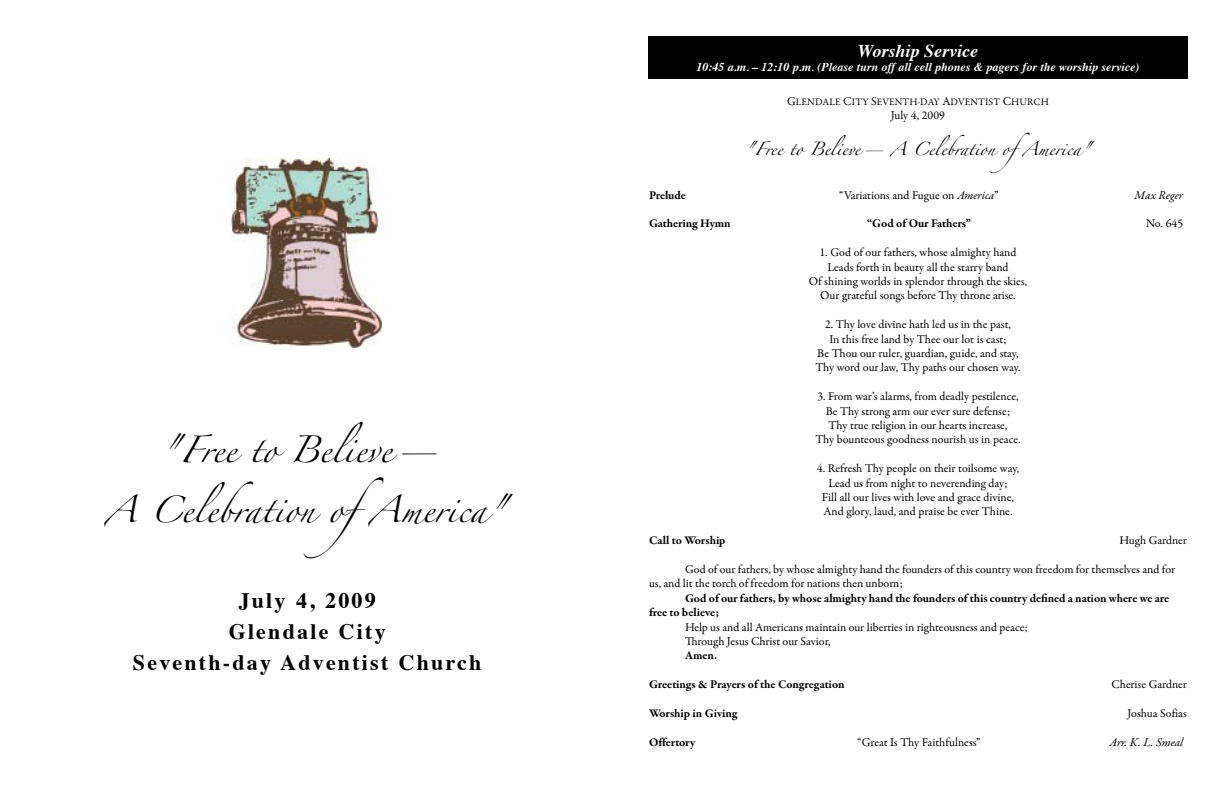
<style>
.page{position:relative;width:1224px;height:792px;background:#fff}
.page>*{position:absolute;margin:0;border:0;box-sizing:border-box;transform-origin:0 0}
.t1{font:24px "Zapfino";color:#000}
.t2{font:700 22px/31px "Times";letter-spacing:.1em;color:#000;text-align:center}
.t3{font:italic 700 18px "Times";color:#fff}
.t4{font:12px/14.4px "Garamond Premr Pro";color:#000;text-align:center}
.t5{font:700 12px/14.4px "Garamond Premr Pro";letter-spacing:-.005em;color:#000}
.t6{font:italic 700 12px "Times";color:#fff}
.t7{font:12px "Zapfino";color:#000}
.t8{font:italic 12px "Garamond Premr Pro";color:#000}
.t9{font:10px "Garamond Premr Pro";letter-spacing:.01em;color:#000}
.s1{font-size:12px}
.s2{font-style:italic}
</style>
<div class="page">
<img style="left:231px;top:158px;width:151px;height:189px">
<div style="left:648px;top:36px;width:540px;height:43px;background:#000"></div>
<h1 class="t1" style="left:160px;top:440px;width:293px">"Free to Believe—</h1>
<h1 class="t1" style="left:105px;top:500px;width:403px">A Celebration ofAmerica"</h1>
<h2 class="t2" style="left:133px;top:582px;width:350px">July 4, 2009<br>Glendale City<br>Seventh-day Adventist Church</h2>
<h3 class="t3" style="left:858px;top:34px;width:122px">Worship Service</h3>
<p class="t6" style="left:696px;top:56px;width:445px">10:45 a.m. – 12:10 p.m. (Please turn off all cell phones &amp; pagers for the worship service)</p>
<p class="t9" style="left:787px;top:96px;width:263px"><span class="s1">G</span>LENDALE <span class="s1">C</span>ITY <span class="s1">S</span>EVENTH-DAY <span class="s1">A</span>DVENTIST <span class="s1">C</span>HURCH</p>
<p class="t4" style="left:891px;top:109px;width:56px">July 4, 2009</p>
<p class="t7" style="left:745px;top:144px;width:348px">"Free to Believe—A Celebration ofAmerica"</p>
<p class="t5" style="left:649px;top:188px;width:38px">Prelude</p>
<p class="t4" style="left:839px;top:188px;width:161px">“Variations and Fugue on <span class="s2">America</span>”</p>
<p class="t8" style="left:1135px;top:187px;width:50px">Max Reger</p>
<p class="t5" style="left:649px;top:217px;width:83px">Gathering Hymn</p>
<p class="t5" style="left:867px;top:217px;width:105px">“God of Our Fathers”</p>
<p class="t4" style="left:1146px;top:217px;width:39px">No. 645</p>
<p class="t4" style="left:809px;top:246px;width:220px">1. God of our fathers, whose almighty hand Leads forth in beauty all the starry band<br>Of shining worlds in splendor through the skies, Our grateful songs before Thy throne arise.</p>
<p class="t4" style="left:815px;top:318px;width:207px">2. Thy love divine hath led us in the past,<br>In this free land by Thee our lot is cast;<br>Be Thou our ruler, guardian, guide, and stay, Thy word our law, Thy paths our chosen way.</p>
<p class="t4" style="left:815px;top:390px;width:207px">3. From war’s alarms, from deadly pestilence, Be Thy strong arm our ever sure defense; Thy true religion in our hearts increase,<br>Thy bounteous goodness nourish us in peace.</p>
<p class="t4" style="left:817px;top:462px;width:204px">4. Refresh Thy people on their toilsome way, Lead us from night to neverending day;<br>Fill all our lives with love and grace divine, And glory, laud, and praise be ever Thine.</p>
<p class="t5" style="left:649px;top:534px;width:78px">Call to Worship</p>
<p class="t4" style="left:1120px;top:534px;width:69px">Hugh Gardner</p>
<p class="t4" style="left:649px;top:562px;width:528px;text-align:left;text-indent:36px">God of our fathers, by whose almighty hand the founders of this country won freedom for themselves and for us, and lit the torch of freedom for nations then unborn;</p>
<p class="t5" style="left:649px;top:591px;width:522px;text-indent:36px">God of our fathers, by whose almighty hand the founders of this country defined a nation where we are free to believe;</p>
<p class="t4" style="left:685px;top:620px;width:344px;text-align:left">Help us and all Americans maintain our liberties in righteousness and peace;<br>Through Jesus Christ our Savior,</p>
<p class="t5" style="left:685px;top:649px;width:34px">Amen.</p>
<p class="t5" style="left:649px;top:678px;width:197px">Greetings &amp; Prayers of the Congregation</p>
<p class="t4" style="left:1111px;top:678px;width:77px">Cherise Gardner</p>
<p class="t5" style="left:649px;top:706px;width:90px">Worship in Giving</p>
<p class="t4" style="left:1128px;top:706px;width:61px">Joshua Sofias</p>
<p class="t5" style="left:649px;top:735px;width:48px">Offertory</p>
<p class="t4" style="left:857px;top:735px;width:125px">“Great Is Thy Faithfulness”</p>
<p class="t8" style="left:1110px;top:735px;width:75px">Arr. K. L. Smeal</p>
</div>
